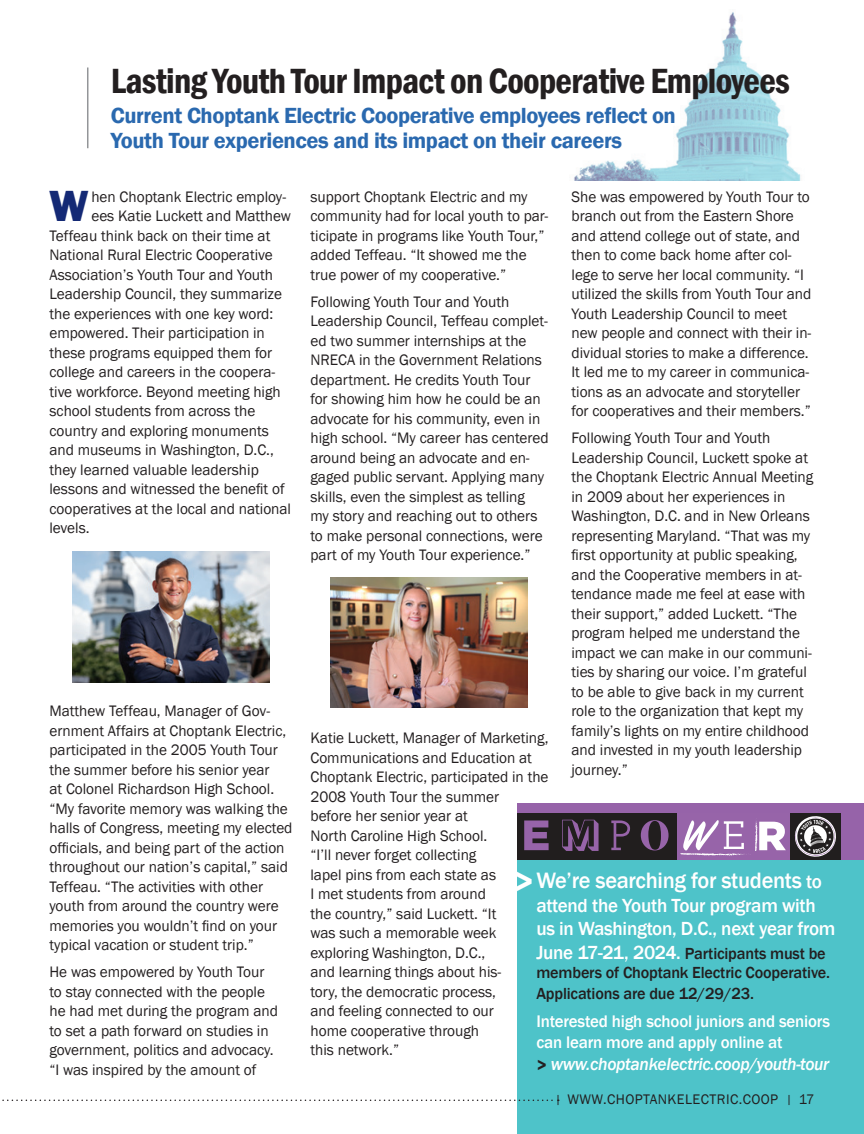
<style>
.page{position:relative;width:864px;height:1134px;background:#fff}
.page>*{position:absolute;margin:0;border:0;box-sizing:border-box;transform-origin:0 0}
.Copy{font:800 44.85px "Franklin Gothic";color:#142975}
.Article_Title{font:600 condensed 36px "Franklin Gothic";letter-spacing:-.02em;color:#231f20}
.Copy-2{font:800 34.5px "Franklin Gothic";color:#fff}
.Copy-3{font:500 22.8px "Franklin Gothic";letter-spacing:-.015em;color:#fff}
.t1{font:600 22.5px "Franklin Gothic";letter-spacing:-.02em;color:#2a69af}
.Copy-4{font:500 19.5px/23.4px "Franklin Gothic";letter-spacing:-.015em;color:#fff}
.Copy-5{font:italic 500 18px "Franklin Gothic";letter-spacing:-.02em;color:#fff}
.Copy-6{font:500 17.25px/20.7px "Franklin Gothic";letter-spacing:-.01em;color:#fff}
.Copy-7{font:500 16.5px/20.2px "Franklin Gothic";letter-spacing:-.01em;color:#231f20}
.Copy-8{font:15.6px/19.5px "Franklin Gothic";color:#231f20}
.t2{font:14.25px "Franklin Gothic";letter-spacing:.03em;color:#231f20}
.s1{font-size:19.5px}
.s2{font-size:19.5px;color:#fff}
.s3{font-weight:800;font-style:normal;color:#231f20}
.s4{font-size:12px}
</style>
<div class="page">
<img style="left:574px;top:12px;width:227px;height:169px">
<div style="left:517px;top:808px;width:347px;height:326px;background:#4ec3c9"></div>
<div style="left:517px;top:804px;width:347px;height:56px;background:#9663a9"></div>
<svg style="left:2px;top:1100px;width:557px;height:1px"></svg>
<hr style="left:87px;top:68px;width:1px;height:80px;background:#939598">
<div style="left:517px;top:813px;width:323px;height:47px;background:#211e1e"></div>
<div style="left:678px;top:813px;width:112px;height:47px;background:#9764a9"></div>
<svg style="left:641px;top:820px;width:28px;height:30px"></svg>
<svg style="left:524px;top:820px;width:25px;height:30px"></svg>
<svg style="left:611px;top:820px;width:19px;height:30px"></svg>
<svg style="left:562px;top:820px;width:37px;height:31px"></svg>
<svg style="left:794px;top:816px;width:42px;height:41px"></svg>
<svg style="left:680px;top:820px;width:106px;height:36px"></svg>
<img style="left:72px;top:551px;width:198px;height:131px">
<img style="left:330px;top:578px;width:198px;height:130px">
<p class="Article_Title" style="left:111px;top:57px;width:681px">Lasting Youth Tour Impact on Cooperative Employees</p>
<p class="t1" style="left:111px;top:101px;width:567px">Current Choptank Electric Cooperative employees reflect on</p>
<p class="t1" style="left:111px;top:127px;width:513px">Youth Tour experiences and its impact on their careers</p>
<p class="Copy" style="left:49px;top:177px;width:41px">W</p>
<p class="Copy-8" style="left:91px;top:187px;width:196px">hen Choptank Electric employ-</p>
<p class="Copy-8" style="left:91px;top:207px;width:201px">ees Katie Luckett and Matthew</p>
<p class="Copy-8" style="left:49px;top:226px;width:222px">Teffeau think back on their time at</p>
<p class="Copy-8" style="left:49px;top:246px;width:225px">National Rural Electric Cooperative</p>
<p class="Copy-8" style="left:49px;top:265px;width:225px">Association’s Youth Tour and Youth</p>
<p class="Copy-8" style="left:49px;top:285px;width:234px">Leadership Council, they summarize</p>
<p class="Copy-8" style="left:49px;top:304px;width:225px">the experiences with one key word:</p>
<p class="Copy-8" style="left:49px;top:324px;width:217px">empowered. Their participation in</p>
<p class="Copy-8" style="left:49px;top:343px;width:224px">these programs equipped them for</p>
<p class="Copy-8" style="left:49px;top:363px;width:227px">college and careers in the coopera-</p>
<p class="Copy-8" style="left:49px;top:382px;width:233px">tive workforce. Beyond meeting high</p>
<p class="Copy-8" style="left:49px;top:402px;width:207px">school students from across the</p>
<p class="Copy-8" style="left:49px;top:421px;width:221px">country and exploring monuments</p>
<p class="Copy-8" style="left:49px;top:441px;width:226px">and museums in Washington, D.C.,</p>
<p class="Copy-8" style="left:49px;top:460px;width:211px">they learned valuable leadership</p>
<p class="Copy-8" style="left:49px;top:480px;width:237px">lessons and witnessed the benefit of</p>
<p class="Copy-8" style="left:49px;top:499px;width:243px">cooperatives at the local and national</p>
<p class="Copy-8" style="left:49px;top:519px;width:42px">levels.</p>
<p class="Copy-8" style="left:49px;top:702px;width:245px">Matthew Teffeau, Manager of Gov&shy;ernment Affairs at Choptank Electric, participated in the 2005 Youth Tour the summer before his senior year<br>at Colonel Richardson High School. “My favorite memory was walking the halls of Congress, meeting my elected officials, and being part of the action throughout our nation’s capital,” said Teffeau. “The activities with other youth from around the country were memories you wouldn’t find on your typical vacation or student trip.”</p>
<p class="Copy-8" style="left:49px;top:963px;width:230px">He was empowered by Youth Tour to stay connected with the people he had met during the program and to set a path forward on studies in government, politics and advocacy. “I was inspired by the amount of</p>
<p class="Copy-8" style="left:310px;top:187px;width:239px">support Choptank Electric and my community had for local youth to par&shy;ticipate in programs like Youth Tour,” added Teffeau. “It showed me the true power of my cooperative.”</p>
<p class="Copy-8" style="left:310px;top:292px;width:240px">Following Youth Tour and Youth Leadership Council, Teffeau complet&shy;ed two summer internships at the NRECA in the Government Relations department. He credits Youth Tour for showing him how he could be an advocate for his community, even in high school. “My career has centered around being an advocate and en&shy;gaged public servant. Applying many skills, even the simplest as telling<br>my story and reaching out to others to make personal connections, were part of my Youth Tour experience.”</p>
<p class="Copy-8" style="left:572px;top:187px;width:241px">She was empowered by Youth Tour to branch out from the Eastern Shore and attend college out of state, and then to come back home after col&shy;lege to serve her local community. “I utilized the skills from Youth Tour and Youth Leadership Council to meet new people and connect with their in&shy;dividual stories to make a difference.<br>It led me to my career in communica&shy;tions as an advocate and storyteller for cooperatives and their members.”</p>
<p class="Copy-8" style="left:572px;top:429px;width:243px">Following Youth Tour and Youth Leadership Council, Luckett spoke at the Choptank Electric Annual Meeting in 2009 about her experiences in Washington, D.C. and in New Orleans representing Maryland. “That was my first opportunity at public speaking, and the Cooperative members in at&shy;tendance made me feel at ease with their support,” added Luckett. “The program helped me understand the impact we can make in our communi&shy;ties by sharing our voice. I’m grateful to be able to give back in my current role to the organization that kept my family’s lights on my entire childhood and invested in my youth leadership journey.”</p>
<p class="Copy-8" style="left:310px;top:729px;width:240px">Katie Luckett, Manager of Marketing,<br>Communications and Education at<br>Choptank Electric, participated in the<br>2008 Youth Tour the summer<br>before her senior year at<br>North Caroline High School.<br>“I’ll never forget collecting<br>lapel pins from each state as<br>I met students from around<br>the country,” said Luckett. “It<br>was such a memorable week exploring Washington, D.C.,<br>and learning things about his-<br>tory, the democratic process,<br>and feeling connected to our<br>home cooperative through<br>this network.”</p>
<p class="Copy-2" style="left:514px;top:859px;width:22px">&gt;</p>
<p class="Copy-3" style="left:536px;top:867px;width:287px">We’re searching for students <span class="s1">to</span></p>
<p class="Copy-4" style="left:536px;top:894px;width:301px">attend the Youth Tour program with us in Washington, D.C., next year from</p>
<p class="Copy-7" style="left:536px;top:943px;width:295px"><span class="s2">June 17-21, 2024.</span> Participants must be members of Choptank Electric Cooperative.<br>Applications are due 12/29/23.</p>
<p class="Copy-6" style="left:536px;top:1012px;width:295px">Interested high school juniors and seniors can learn more and apply online at</p>
<p class="Copy-5" style="left:536px;top:1053px;width:295px"><span class="s3">&gt;</span> www.choptankelectric.coop/youth-tour</p>
<p class="t2" style="left:555px;top:1091px;width:261px"><span class="s4">|</span> WWW.CHOPTANKELECTRIC.COOP <span class="s4">|</span> 17</p>
</div>
